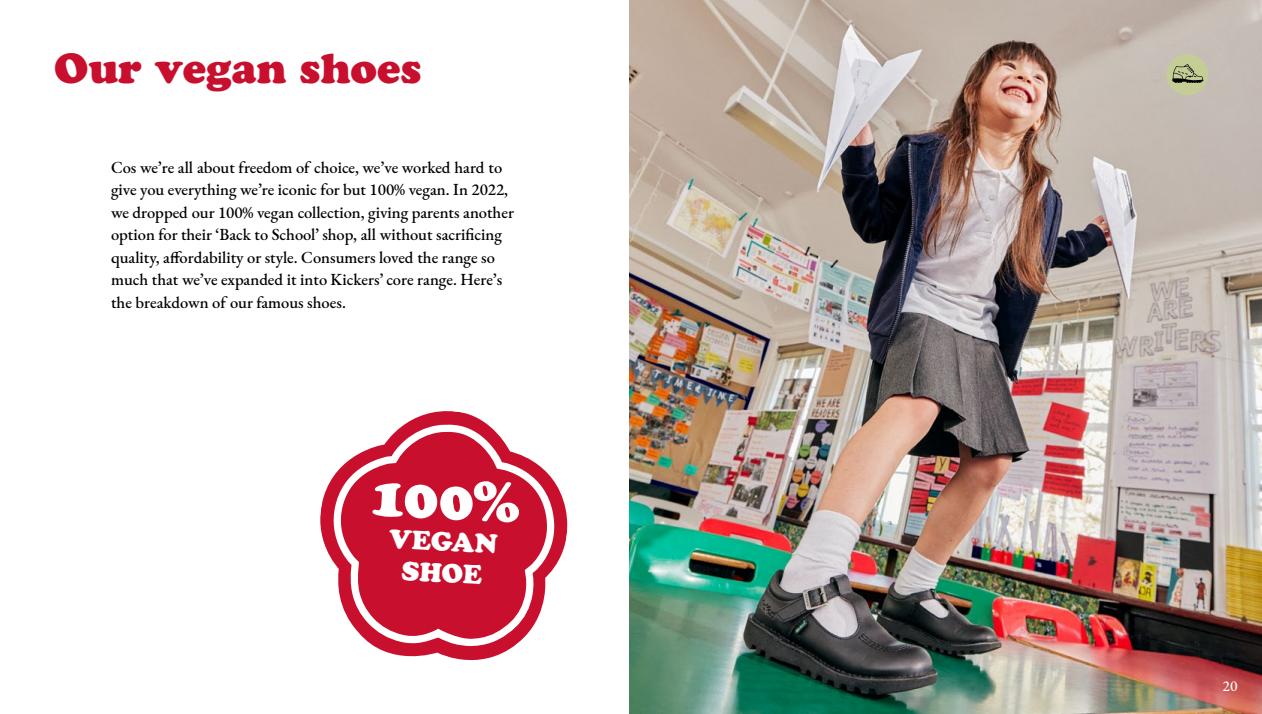
<style>
.page{position:relative;width:1262px;height:714px;background:#fff}
.page>*{position:absolute;margin:0;border:0;box-sizing:border-box;transform-origin:0 0}
.t1{font:55.95px "Cooper Black Std";color:#fff}
.t2{font:42px "Cooper Black Std";color:#c8102e}
.t3{font:26.4px/31.7px "Cooper Black Std";color:#fff;text-align:center}
.t4{font:16.5px/22.5px "EB Garamond";color:#010001}
.t5{font:15px "EB Garamond";color:#fff}
</style>
<div class="page">
<svg style="left:320px;top:411px;width:248px;height:250px"></svg>
<svg style="left:332px;top:424px;width:224px;height:222px;fill:#c8102e"></svg>
<img style="left:630px;top:0;width:632px;height:714px">
<div style="left:1166px;top:54px;width:42px;height:41px;background:#c5cd96;border-radius:50%"></div>
<svg style="left:1172px;top:64px;width:31px;height:19px"></svg>
<h2 class="t2" style="left:54px;top:43px;width:369px">Our vegan shoes</h2>
<p class="t4" style="left:111px;top:156px;width:404px">Cos we’re all about freedom of choice, we’ve worked hard to give you everything we’re iconic for but 100% vegan. In 2022, we dropped our 100% vegan collection, giving parents another option for their ‘Back to School’ shop, all without sacrificing quality, affordability or style. Consumers loved the range so much that we’ve expanded it into Kickers’ core range. Here’s the breakdown of our famous shoes.</p>
<h1 class="t1" style="left:373px;top:462px;width:151px;rotate:3deg">100%</h1>
<h3 class="t3" style="left:390px;top:523px;width:110px;rotate:3deg">VEGAN<br>SHOE</h3>
<p class="t5" style="left:1222px;top:676px;width:16px">20</p>
</div>
